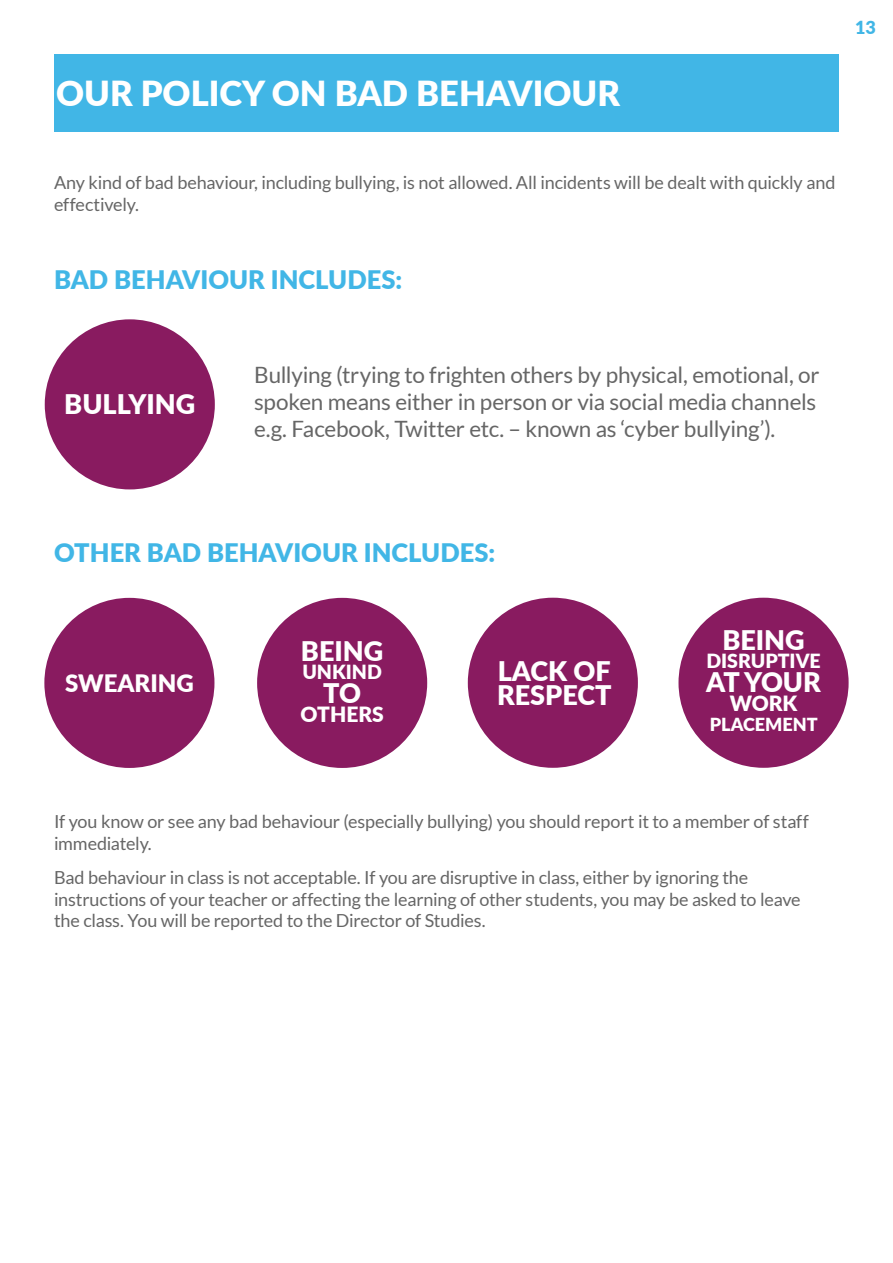
<style>
.page{position:relative;width:893px;height:1263px;background:#fff}
.page>*{position:absolute;margin:0;border:0;box-sizing:border-box;transform-origin:0 0}
.t1{font:900 34.5px "Lato";color:#fff}
.t2{font:900 27px/24px "Lato";color:#fff}
.t3{font:900 25.5px "Lato";color:#41b6e6}
.t4{font:900 24px "Lato";color:#fff}
.t5{font:22.5px/27px "Lato";letter-spacing:-.01em;color:#666}
.t6{font:900 21px "Lato";color:#fff}
.t7{font:900 19.5px "Lato";color:#fff}
.t8{font:18px/21.6px "Lato";letter-spacing:-.01em;color:#666}
.t9{font:900 18px "Lato";color:#fff}
.t10{font:900 18px "Lato";color:#41b6e6}
</style>
<div class="page">
<div style="left:54px;top:54px;width:785px;height:78px;background:#41b6e6"></div>
<div style="left:45px;top:319px;width:170px;height:170px;background:#891b60;border-radius:50%"></div>
<div style="left:44px;top:598px;width:170px;height:170px;background:#891b60;border-radius:50%"></div>
<div style="left:678px;top:598px;width:171px;height:170px;background:#891b60;border-radius:50%"></div>
<div style="left:257px;top:598px;width:170px;height:170px;background:#891b60;border-radius:50%"></div>
<div style="left:468px;top:598px;width:170px;height:170px;background:#891b60;border-radius:50%"></div>
<h1 class="t1" style="left:56px;top:79px;width:565px">OUR POLICY ON BAD BEHAVIOUR</h1>
<p class="t10" style="left:855px;top:19px;width:22px">13</p>
<p class="t8" style="left:54px;top:173px;width:783px">Any kind of bad behaviour, including bullying, is not allowed. All incidents will be dealt with quickly and effectively.</p>
<h3 class="t3" style="left:54px;top:268px;width:350px">BAD BEHAVIOUR INCLUDES:</h3>
<h2 class="t2" style="left:64px;top:394px;width:133px">BULLYING</h2>
<p class="t5" style="left:254px;top:362px;width:567px">Bullying (trying to frighten others by physical, emotional, or spoken means either in person or via social media channels e.g. Facebook, Twitter etc. – known as ‘cyber bullying’).</p>
<h3 class="t3" style="left:54px;top:541px;width:443px">OTHER BAD BEHAVIOUR INCLUDES:</h3>
<h3 class="t4" style="left:65px;top:673px;width:130px">SWEARING</h3>
<h2 class="t2" style="left:301px;top:640px;width:84px">BEING</h2>
<p class="t7" style="left:302px;top:663px;width:81px">UNKIND</p>
<h2 class="t2" style="left:323px;top:682px;width:39px">TO</h2>
<p class="t6" style="left:300px;top:705px;width:85px">OTHERS</p>
<h2 class="t2" style="left:497px;top:661px;width:116px">LACK OF<br>RESPECT</h2>
<h2 class="t2" style="left:722px;top:630px;width:84px">BEING</h2>
<p class="t7" style="left:706px;top:652px;width:116px">DISRUPTIVE</p>
<h2 class="t2" style="left:706px;top:672px;width:116px">AT YOUR</h2>
<p class="t6" style="left:730px;top:695px;width:69px">WORK</p>
<p class="t9" style="left:710px;top:717px;width:109px">PLACEMENT</p>
<p class="t8" style="left:54px;top:812px;width:756px">If you know or see any bad behaviour (especially bullying) you should report it to a member of staff immediately.</p>
<p class="t8" style="left:54px;top:868px;width:748px">Bad behaviour in class is not acceptable. If you are disruptive in class, either by ignoring the instructions of your teacher or affecting the learning of other students, you may be asked to leave the class. You will be reported to the Director of Studies.</p>
</div>
